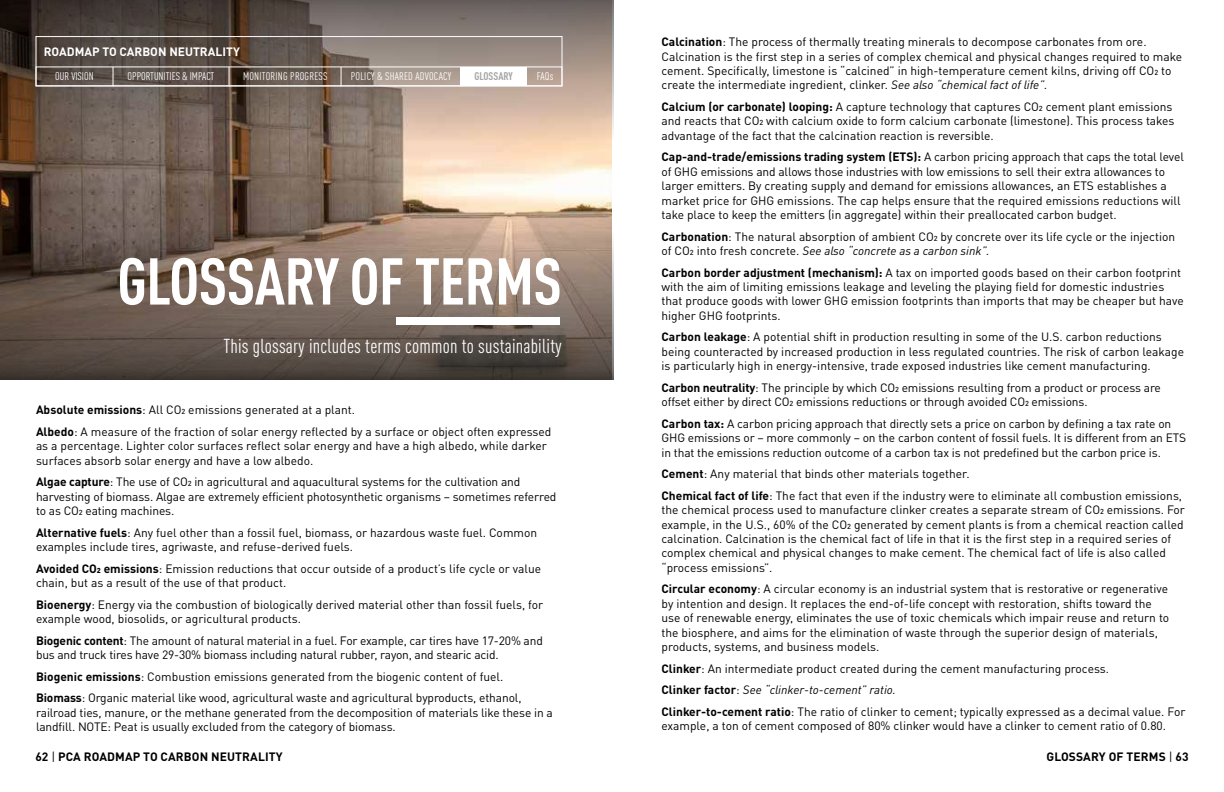
<style>
.page{position:relative;width:1224px;height:792px;background:#fff}
.page>*{position:absolute;margin:0;border:0;box-sizing:border-box;transform-origin:0 0}
.t1{font:700 condensed 65px "DIN Pro";letter-spacing:-.01em;color:#fff}
.t2{font:condensed 20px "DIN Pro";letter-spacing:.01em;color:#fff}
.t3{font:12px/14.4px "DIN Pro";color:#000}
.t4{font:700 12px "DIN Pro";letter-spacing:.01em;color:#000}
.t5{font:700 12px "DIN Pro";color:#fff}
.t6{font:condensed 11px "DIN Pro";letter-spacing:.015em;color:#fff}
.t7{font:700 condensed 11px "DIN Pro";color:#a7a6a7}
.s1{font-weight:700}
.s2{font-weight:400}
.s3{font-style:italic}
</style>
<div class="page">
<svg style="left:0;top:198px;width:613px;height:182px;background:#756459"></svg>
<svg style="left:0;top:0;width:613px;height:198px;background:#86756a"></svg>
<div style="left:396px;top:317px;width:164px;height:7px;background:#fff"></div>
<div style="left:36px;top:36px;width:526px;height:50px;border:1px solid #fff"></div>
<div style="left:460px;top:67px;width:66px;height:19px;background:#fff"></div>
<div style="left:36px;top:66px;width:526px;height:20px;border:1px solid #fff"></div>
<svg style="left:229px;top:67px;width:1px;height:19px"></svg>
<svg style="left:341px;top:67px;width:1px;height:19px"></svg>
<svg style="left:113px;top:67px;width:1px;height:19px"></svg>
<svg style="left:526px;top:67px;width:1px;height:19px"></svg>
<p class="t5" style="left:44px;top:42px;width:198px">ROADMAP TO CARBON NEUTRALITY</p>
<p class="t6" style="left:55px;top:68px;width:40px">OUR VISION</p>
<p class="t6" style="left:128px;top:68px;width:88px">OPPORTUNITIES &amp; IMPACT</p>
<p class="t6" style="left:243px;top:68px;width:86px">MONITORING PROGRESS</p>
<p class="t6" style="left:351px;top:68px;width:102px">POLICY &amp; SHARED ADVOCACY</p>
<p class="t7" style="left:475px;top:68px;width:40px">GLOSSARY</p>
<p class="t6" style="left:537px;top:68px;width:18px">FAQs</p>
<h1 class="t1" style="left:117px;top:232px;width:446px">GLOSSARY OF TERMS</h1>
<h2 class="t2" style="left:223px;top:332px;width:340px">This glossary includes terms common to sustainability</h2>
<p class="t3" style="left:36px;top:398px;width:517px;line-height:21.6px"><span class="s1">Absolute emissions</span>: All CO2 emissions generated at a plant.<br><span class="s1">Albedo</span>: A measure of the fraction of solar energy reflected by a surface or object often expressed</p>
<p class="t3" style="left:36px;top:437px;width:512px">as a percentage. Lighter color surfaces reflect solar energy and have a high albedo, while darker surfaces absorb solar energy and have a low albedo.</p>
<p class="t3" style="left:36px;top:473px;width:522px"><span class="s1">Algae capture</span>: The use of CO2 in agricultural and aquacultural systems for the cultivation and harvesting of biomass. Algae are extremely efficient photosynthetic organisms – sometimes referred to as CO2 eating machines.</p>
<p class="t3" style="left:36px;top:524px;width:503px"><span class="s1">Alternative fuels</span>: Any fuel other than a fossil fuel, biomass, or hazardous waste fuel. Common examples include tires, agriwaste, and refuse-derived fuels.</p>
<p class="t3" style="left:36px;top:560px;width:507px"><span class="s1">Avoided CO2 emissions</span>: Emission reductions that occur outside of a product’s life cycle or value chain, but as a result of the use of that product.</p>
<p class="t3" style="left:36px;top:596px;width:509px"><span class="s1">Bioenergy</span>: Energy via the combustion of biologically derived material other than fossil fuels, for example wood, biosolids, or agricultural products.</p>
<p class="t3" style="left:36px;top:632px;width:508px"><span class="s1">Biogenic content</span>: The amount of natural material in a fuel. For example, car tires have 17-20% and bus and truck tires have 29-30% biomass including natural rubber, rayon, and stearic acid.</p>
<p class="t3" style="left:36px;top:664px;width:487px;line-height:21.6px"><span class="s1">Biogenic emissions</span>: Combustion emissions generated from the biogenic content of fuel.<br><span class="s1">Biomass</span>: Organic material like wood, agricultural waste and agricultural byproducts, ethanol,</p>
<p class="t3" style="left:36px;top:704px;width:518px">railroad ties, manure, or the methane generated from the decomposition of materials like these in a landfill. NOTE: Peat is usually excluded from the category of biomass.</p>
<p class="t4" style="left:35px;top:747px;width:249px">62 <span class="s2">|</span> PCA ROADMAP TO CARBON NEUTRALITY</p>
<p class="t3" style="left:662px;top:33px;width:522px"><span class="s1">Calcination</span>: The process of thermally treating minerals to decompose carbonates from ore.<br>Calcination is the first step in a series of complex chemical and physical changes required to make cement. Specifically, limestone is “calcined” in high-temperature cement kilns, driving off CO2 to create the intermediate ingredient, clinker. <span class="s3">See also “chemical fact of life”.</span></p>
<p class="t3" style="left:662px;top:98px;width:515px"><span class="s1">Calcium (or carbonate) looping:</span> A capture technology that captures CO2 cement plant emissions and reacts that CO2 with calcium oxide to form calcium carbonate (limestone). This process takes advantage of the fact that the calcination reaction is reversible.</p>
<p class="t3" style="left:662px;top:149px;width:524px"><span class="s1">Cap-and-trade/emissions trading system (ETS):</span> A carbon pricing approach that caps the total level of GHG emissions and allows those industries with low emissions to sell their extra allowances to larger emitters. By creating supply and demand for emissions allowances, an ETS establishes a market price for GHG emissions. The cap helps ensure that the required emissions reductions will take place to keep the emitters (in aggregate) within their preallocated carbon budget.</p>
<p class="t3" style="left:662px;top:228px;width:515px"><span class="s1">Carbonation</span>: The natural absorption of ambient CO2 by concrete over its life cycle or the injection of CO2 into fresh concrete. <span class="s3">See also “concrete as a carbon sink”.</span></p>
<p class="t3" style="left:662px;top:264px;width:524px"><span class="s1">Carbon border adjustment (mechanism):</span> A tax on imported goods based on their carbon footprint with the aim of limiting emissions leakage and leveling the playing field for domestic industries that produce goods with lower GHG emission footprints than imports that may be cheaper but have higher GHG footprints.</p>
<p class="t3" style="left:662px;top:329px;width:524px"><span class="s1">Carbon leakage</span>: A potential shift in production resulting in some of the U.S. carbon reductions being counteracted by increased production in less regulated countries. The risk of carbon leakage is particularly high in energy-intensive, trade exposed industries like cement manufacturing.</p>
<p class="t3" style="left:662px;top:379px;width:501px"><span class="s1">Carbon neutrality</span>: The principle by which CO2 emissions resulting from a product or process are offset either by direct CO2 emissions reductions or through avoided CO2 emissions.</p>
<p class="t3" style="left:662px;top:415px;width:526px"><span class="s1">Carbon tax:</span> A carbon pricing approach that directly sets a price on carbon by defining a tax rate on<br>GHG emissions or – more commonly – on the carbon content of fossil fuels. It is different from an ETS in that the emissions reduction outcome of a carbon tax is not predefined but the carbon price is.</p>
<p class="t3" style="left:662px;top:462px;width:522px;line-height:21.6px"><span class="s1">Cement</span>: Any material that binds other materials together.<br><span class="s1">Chemical fact of life</span>: The fact that even if the industry were to eliminate all combustion emissions,</p>
<p class="t3" style="left:662px;top:501px;width:525px">the chemical process used to manufacture clinker creates a separate stream of CO2 emissions. For example, in the U.S., 60% of the CO2 generated by cement plants is from a chemical reaction called calcination. Calcination is the chemical fact of life in that it is the first step in a required series of complex chemical and physical changes to make cement. The chemical fact of life is also called “process emissions”.</p>
<p class="t3" style="left:662px;top:581px;width:509px"><span class="s1">Circular economy</span>: A circular economy is an industrial system that is restorative or regenerative by intention and design. It replaces the end-of-life concept with restoration, shifts toward the use of renewable energy, eliminates the use of toxic chemicals which impair reuse and return to the biosphere, and aims for the elimination of waste through the superior design of materials, products, systems, and business models.</p>
<p class="t3" style="left:662px;top:656px;width:525px;line-height:21.6px"><span class="s1">Clinker</span>: An intermediate product created during the cement manufacturing process.<br><span class="s1">Clinker factor</span>: <span class="s3">See “clinker-to-cement” ratio.<br></span><span class="s1">Clinker-to-cement ratio</span>: The ratio of clinker to cement; typically expressed as a decimal value. For</p>
<p class="t3" style="left:662px;top:717px;width:506px">example, a ton of cement composed of 80% clinker would have a clinker to cement ratio of 0.80.</p>
<p class="t4" style="left:1047px;top:747px;width:144px">GLOSSARY OF TERMS <span class="s2">|</span> 63</p>
</div>
